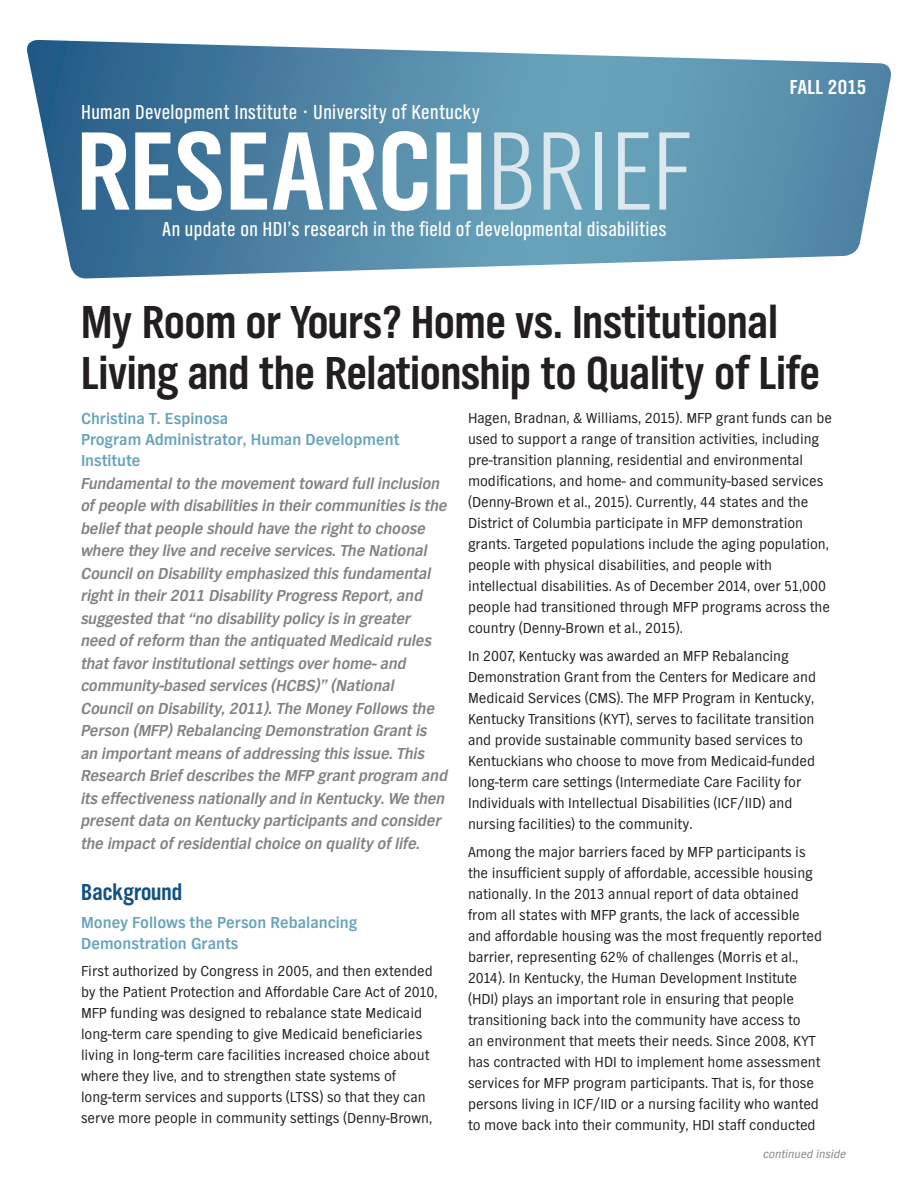
<style>
.page{position:relative;width:918px;height:1188px;background:#fff}
.page>*{position:absolute;margin:0;border:0;box-sizing:border-box;transform-origin:0 0}
.t1{font:700 115.8px "TV Nord Cond EF";color:#fff}
.t2{font:700 48px/51px "TV Nord Cond EF";color:#231f20}
.t3{font:700 24px "TV Nord Cond EF";letter-spacing:.005em;color:#115282}
.t4{font:21px "TV Nord Cond EF";letter-spacing:.015em;color:#fff}
.t5{font:700 21px "TV Nord Cond EF";letter-spacing:.015em;color:#fff}
.t6{font:italic 700 16.5px/22.5px "TV Nord EF";letter-spacing:-.01em;color:#808285}
.t7{font:700 16.5px/21px "TV Nord EF";color:#68a3bb}
.t8{font:15px/21px "TV Nord EF";color:#231f20}
.t9{font:italic 12px "TV Nord EF";color:#808285}
.s1{font-weight:300;color:#dde8ee}
</style>
<div class="page">
<svg style="left:27px;top:40px;width:864px;height:239px;background:#6998b3"></svg>
<h3 class="t4" style="left:81px;top:101px;width:400px">Human Development Institute • University of Kentucky</h3>
<h1 class="t1" style="left:76px;top:108px;width:617px">RESEARCH<span class="s1">BRIEF</span></h1>
<h3 class="t4" style="left:162px;top:218px;width:506px">An update on HDI’s research in the field of developmental disabilities</h3>
<h3 class="t5" style="left:790px;top:76px;width:78px">FALL 2015</h3>
<h2 class="t2" style="left:81px;top:297px;width:741px">My Room or Yours? Home vs. Institutional<br>Living and the Relationship to Quality of Life</h2>
<p class="t7" style="left:81px;top:408px;width:320px">Christina T. Espinosa<br>Program Administrator, Human Development<br>Institute</p>
<p class="t6" style="left:81px;top:472px;width:369px">Fundamental to the movement toward full inclusion of people with disabilities in their communities is the belief that people should have the right to choose where they live and receive services. The National Council on Disability emphasized this fundamental right in their 2011 Disability Progress Report, and suggested that “no disability policy is in greater need of reform than the antiquated Medicaid rules that favor institutional settings over home- and community-based services (HCBS)” (National Council on Disability, 2011). The Money Follows the Person (MFP) Rebalancing Demonstration Grant is an important means of addressing this issue. This Research Brief describes the MFP grant program and its effectiveness nationally and in Kentucky. We then present data on Kentucky participants and consider the impact of residential choice on quality of life.</p>
<h3 class="t3" style="left:81px;top:879px;width:103px">Background</h3>
<p class="t7" style="left:81px;top:912px;width:278px">Money Follows the Person Rebalancing<br>Demonstration Grants</p>
<p class="t8" style="left:81px;top:961px;width:358px">First authorized by Congress in 2005, and then extended by the Patient Protection and Affordable Care Act of 2010, MFP funding was designed to rebalance state Medicaid long-term care spending to give Medicaid beneficiaries living in long-term care facilities increased choice about where they live, and to strengthen state systems of long-term services and supports (LTSS) so that they can serve more people in community settings (Denny-Brown,</p>
<p class="t8" style="left:468px;top:408px;width:366px">Hagen, Bradnan, &amp; Williams, 2015). MFP grant funds can be used to support a range of transition activities, including pre-transition planning, residential and environmental modifications, and home- and community-based services (Denny-Brown et al., 2015). Currently, 44 states and the District of Columbia participate in MFP demonstration grants. Targeted populations include the aging population, people with physical disabilities, and people with intellectual disabilities. As of December 2014, over 51,000 people had transitioned through MFP programs across the country (Denny-Brown et al., 2015).</p>
<p class="t8" style="left:468px;top:646px;width:350px">In 2007, Kentucky was awarded an MFP Rebalancing Demonstration Grant from the Centers for Medicare and Medicaid Services (CMS). The MFP Program in Kentucky, Kentucky Transitions (KYT), serves to facilitate transition and provide sustainable community based services to Kentuckians who choose to move from Medicaid-funded long-term care settings (Intermediate Care Facility for Individuals with Intellectual Disabilities (ICF/IID) and nursing facilities) to the community.</p>
<p class="t8" style="left:468px;top:841px;width:356px">Among the major barriers faced by MFP participants is the insufficient supply of affordable, accessible housing nationally. In the 2013 annual report of data obtained from all states with MFP grants, the lack of accessible and affordable housing was the most frequently reported barrier, representing 62% of challenges (Morris et al., 2014). In Kentucky, the Human Development Institute (HDI) plays an important role in ensuring that people transitioning back into the community have access to<br>an environment that meets their needs. Since 2008, KYT has contracted with HDI to implement home assessment services for MFP program participants. That is, for those persons living in ICF/IID or a nursing facility who wanted to move back into their community, HDI staff conducted</p>
<p class="t9" style="left:763px;top:1147px;width:85px">continued inside</p>
</div>
